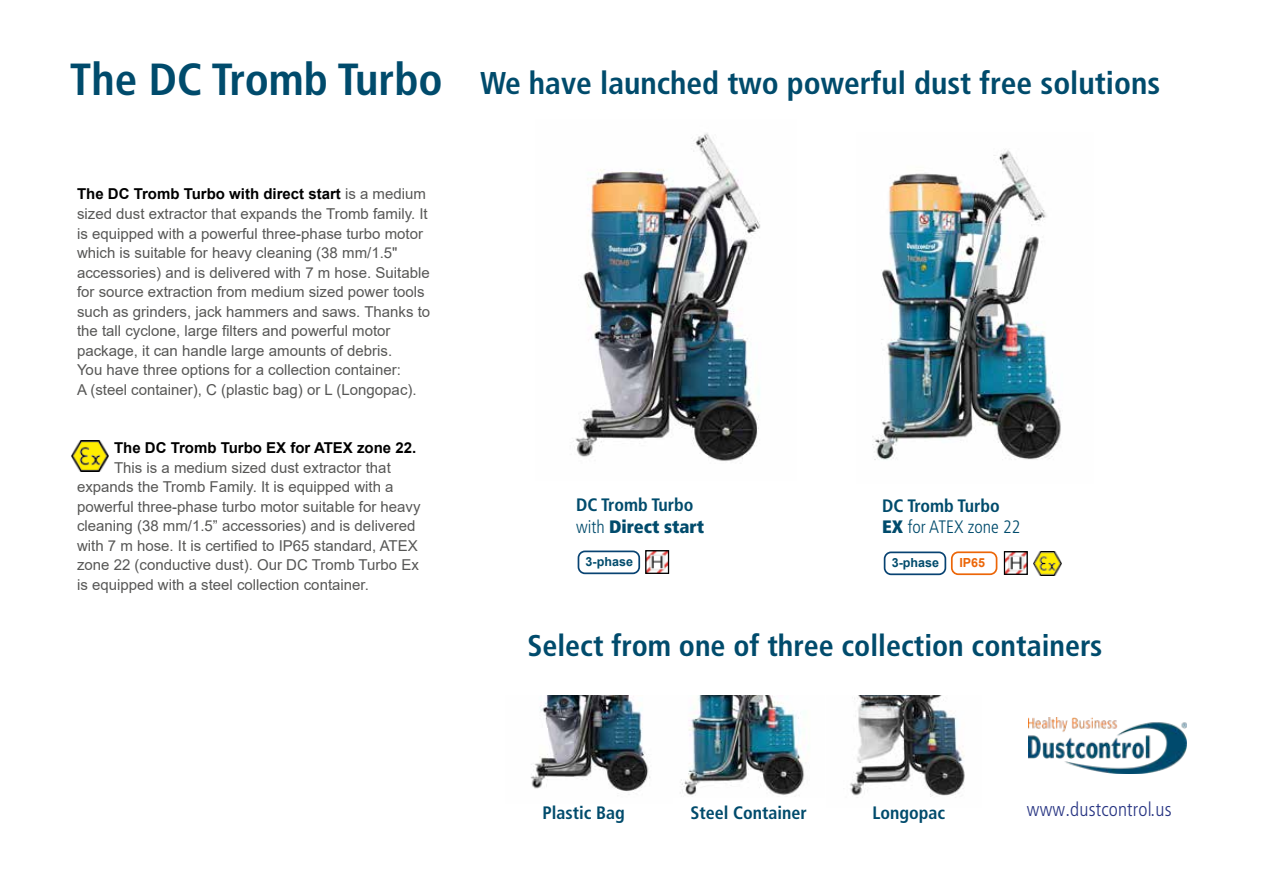
<style>
.page{position:relative;width:1263px;height:893px;background:#fff}
.page>*{position:absolute;margin:0;border:0;box-sizing:border-box;transform-origin:0 0}
.t1{font:700 condensed 45px "Frutiger LT Pro";color:#004b6c}
.t2{font:700 condensed 31.5px "Frutiger LT Pro";color:#004b6c}
.t3{font:700 condensed 30px "Frutiger LT Pro";color:#004b6c}
.t4{font:300 condensed 19.5px "Frutiger LT Pro";letter-spacing:.01em;color:#283583}
.t5{font:700 condensed 18px/21.6px "Frutiger LT Pro";color:#004b6c}
.t6{font:300 condensed 18px/21.6px "Frutiger LT Pro";color:#004b6c}
.t7{font:15px/19.5px "Arial";color:#575756}
.t8{font:700 15px "Arial";color:#000}
.t9{font:700 12.45px "Arial";color:#004b6c}
.t10{font:700 12.45px "Arial";color:#ec6608}
.s1{font-weight:700;color:#000}
.s2{font-weight:300}
.s3{font-weight:900}
.s4{font-weight:700}
</style>
<div class="page">
<img style="left:72px;top:440px;width:36px;height:32px">
<img style="left:647px;top:552px;width:20px;height:20px">
<div style="left:645px;top:550px;width:24px;height:24px;border:1px solid #000"></div>
<div style="left:578px;top:550px;width:62px;height:24px;border:2px solid #084372;border-radius:6px"></div>
<img style="left:850px;top:695px;width:115px;height:102px">
<img style="left:1028px;top:717px;width:158px;height:57px">
<img style="left:575px;top:133px;width:186px;height:328px">
<img style="left:1006px;top:553px;width:20px;height:20px">
<div style="left:1004px;top:551px;width:24px;height:24px;border:1px solid #000"></div>
<div style="left:884px;top:551px;width:62px;height:24px;border:2px solid #084372;border-radius:6px"></div>
<img style="left:1033px;top:551px;width:28px;height:24px">
<div style="left:951px;top:551px;width:46px;height:24px;border:2px solid #ec6608;border-radius:6px"></div>
<img style="left:872px;top:149px;width:189px;height:311px">
<img style="left:530px;top:695px;width:120px;height:100px">
<img style="left:680px;top:695px;width:129px;height:100px">
<h1 class="t1" style="left:70px;top:53px;width:374px">The DC Tromb Turbo</h1>
<p class="t7" style="left:77px;top:184px;width:355px"><span class="s1">The DC Tromb Turbo with direct start</span> is a medium sized dust extractor that expands the Tromb family. It is equipped with a powerful three-phase turbo motor which is suitable for heavy cleaning (38 mm/1.5" accessories) and is delivered with 7 m hose. Suitable for source extraction from medium sized power tools such as grinders, jack hammers and saws. Thanks to the tall cyclone, large filters and powerful motor package, it can handle large amounts of debris.<br>You have three options for a collection container:<br>A (steel container), C (plastic bag) or L (Longopac).</p>
<p class="t8" style="left:114px;top:437px;width:304px">The DC Tromb Turbo EX for ATEX zone 22.</p>
<p class="t7" style="left:77px;top:457px;width:345px;text-indent:37px">This is a medium sized dust extractor that expands the Tromb Family. It is equipped with a powerful three-phase turbo motor suitable for heavy cleaning (38 mm/1.5” accessories) and is delivered with 7 m hose. It is certified to IP65 standard, ATEX zone 22 (conductive dust). Our DC Tromb Turbo Ex is equipped with a steel collection container.</p>
<h2 class="t2" style="left:480px;top:64px;width:681px">We have launched two powerful dust free solutions</h2>
<p class="t5" style="left:576px;top:494px;width:129px">DC Tromb Turbo <span class="s2">with</span> <span class="s3">Direct start</span></p>
<p class="t9" style="left:586px;top:553px;width:49px">3-phase</p>
<p class="t6" style="left:882px;top:495px;width:140px"><span class="s4">DC Tromb Turbo<br></span><span class="s3">EX</span> for ATEX zone 22</p>
<p class="t9" style="left:892px;top:554px;width:49px">3-phase</p>
<p class="t10" style="left:959px;top:554px;width:27px">IP65</p>
<h3 class="t3" style="left:527px;top:628px;width:576px">Select from one of three collection containers</h3>
<p class="t5" style="left:542px;top:802px;width:84px">Plastic Bag</p>
<p class="t5" style="left:690px;top:802px;width:118px">Steel Container</p>
<p class="t5" style="left:872px;top:802px;width:74px">Longopac</p>
<h3 class="t4" style="left:1027px;top:798px;width:146px">www.dustcontrol.us</h3>
</div>
